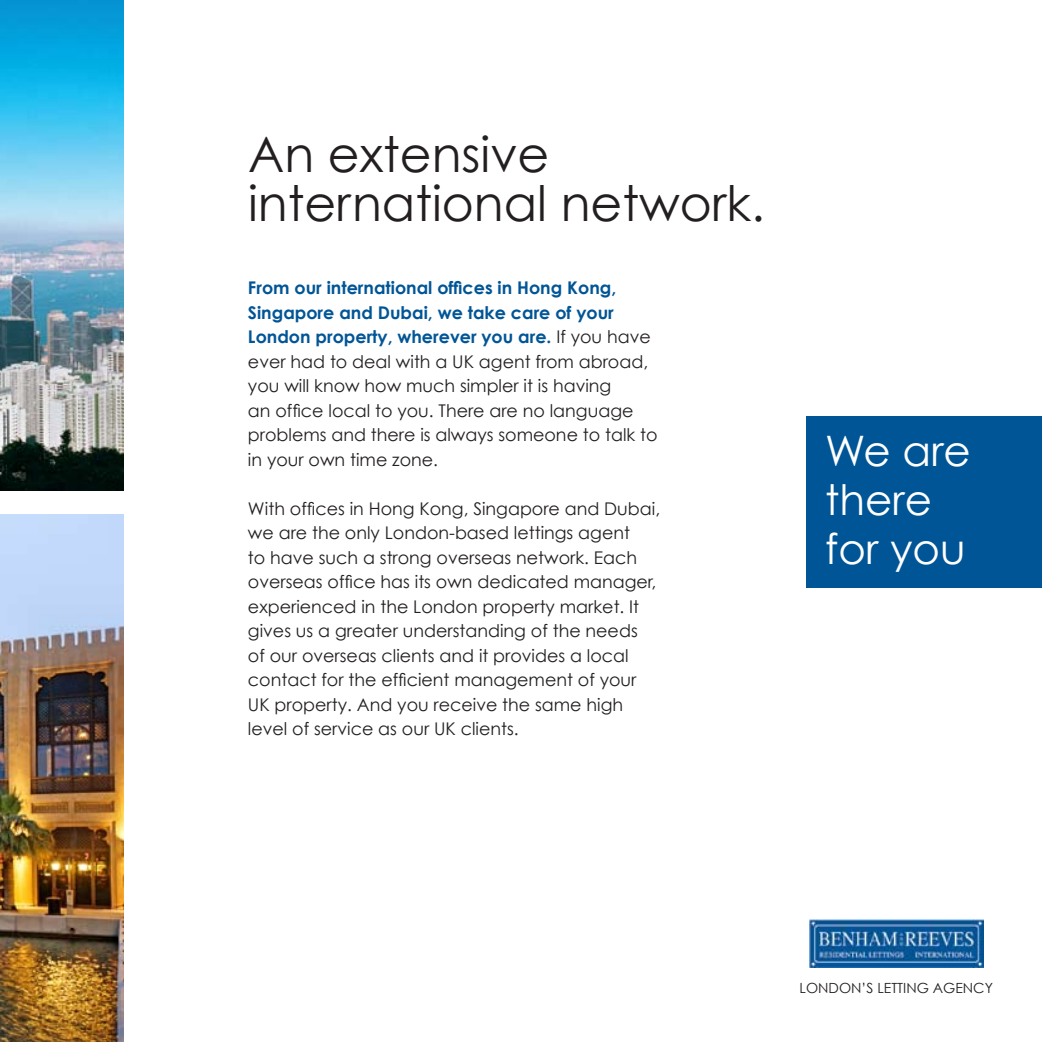
<style>
.page{position:relative;width:1042px;height:1042px;background:#fff}
.page>*{position:absolute;margin:0;border:0;box-sizing:border-box;transform-origin:0 0}
.t1{font:49px/49px "Century Gothic";color:#231f20}
.t2{font:42px/49px "Century Gothic";color:#fff}
.t3{font:17.5px/24.5px "Century Gothic";color:#231f20}
.t4{font:14px "Century Gothic";color:#231f20}
.s1{font-weight:700;color:#005596}
</style>
<div class="page">
<img style="left:0;top:0;width:124px;height:490px">
<img style="left:0;top:515px;width:124px;height:527px">
<div style="left:806px;top:416px;width:236px;height:172px;background:#005596"></div>
<img style="left:809px;top:919px;width:174px;height:48px">
<h1 class="t1" style="left:248px;top:129px;width:518px">An extensive international network.</h1>
<p class="t3" style="left:248px;top:275px;width:411px"><span class="s1">From our international offices in Hong Kong, Singapore and Dubai, we take care of your London property, wherever you are.</span> If you have ever had to deal with a UK agent from abroad, you will know how much simpler it is having<br>an office local to you. There are no language problems and there is always someone to talk to in your own time zone.</p>
<p class="t3" style="left:248px;top:496px;width:414px">With offices in Hong Kong, Singapore and Dubai, we are the only London-based lettings agent<br>to have such a strong overseas network. Each overseas office has its own dedicated manager, experienced in the London property market. It gives us a greater understanding of the needs<br>of our overseas clients and it provides a local contact for the efficient management of your UK property. And you receive the same high level of service as our UK clients.</p>
<h2 class="t2" style="left:825px;top:425px;width:147px">We are there for you</h2>
<p class="t4" style="left:799px;top:979px;width:195px">LONDON’S LETTING AGENCY</p>
</div>
